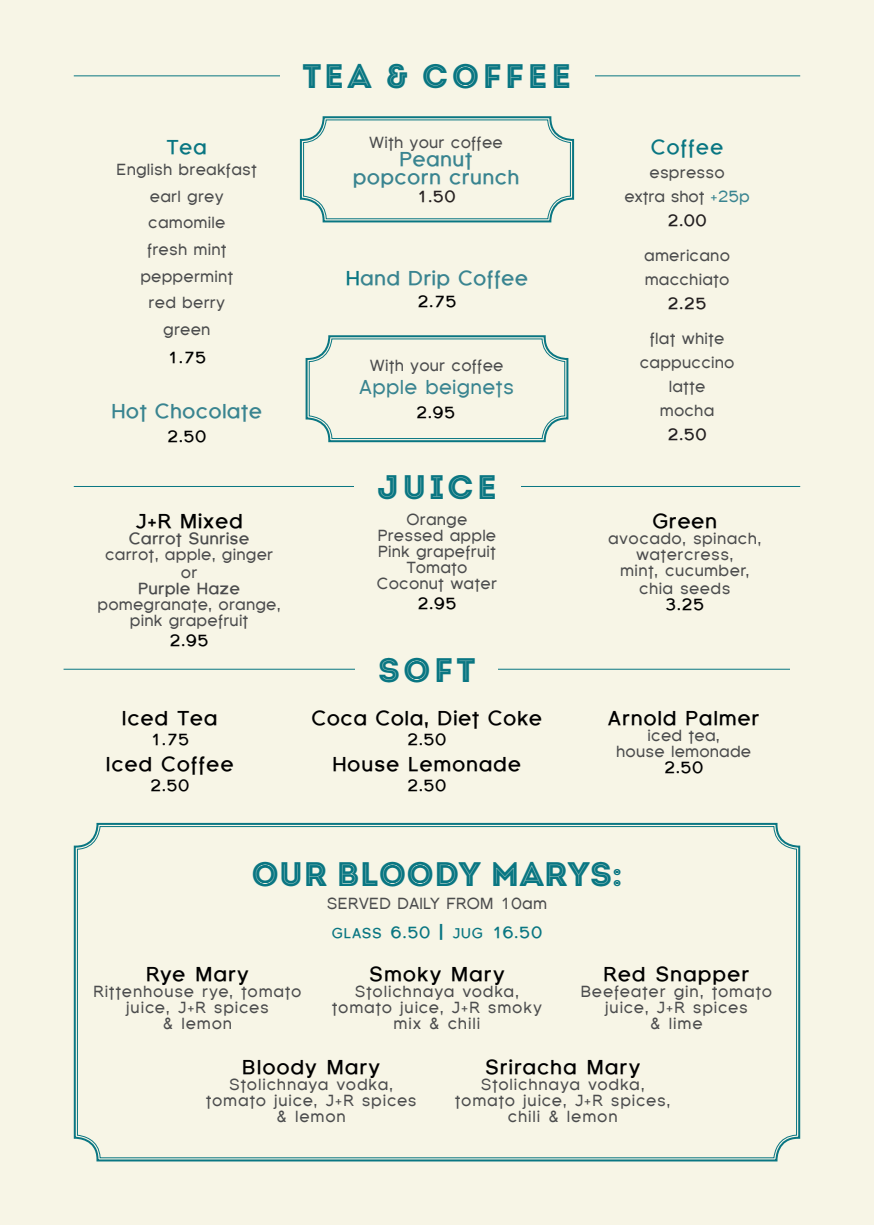
<style>
.page{position:relative;width:874px;height:1225px;background:#fff}
.page>*{position:absolute;margin:0;border:0;box-sizing:border-box;transform-origin:0 0}
.INLINE_header{font:34px "Intro Inline";letter-spacing:.09em;color:#097682}
.INLINE_header-2{font:34px "Intro Inline";color:#097682}
.item_style{font:700 20px "Florencesans";letter-spacing:.035em;color:#000}
.description_style{font:700 20px/18px "Florencesans";letter-spacing:.01em;color:#398490;text-align:center}
.price{font:700 20px "Florencesans";letter-spacing:.035em;color:#000}
.sub_item_style{font:20px "Florencesans";letter-spacing:.015em;color:#398490}
.item_style-2{font:700 20px "Florencesans";letter-spacing:.035em;color:#097682}
.price-2{font:16px/16px "Florencesans";letter-spacing:.05em;color:#4b4c4d;text-align:center}
.description_style-2{font:16px/23.8px "Florencesans";letter-spacing:.01em;color:#4b4c4d;text-align:center}
.price-3{font:16px/16px "Florencesans";letter-spacing:.01em;color:#4b4c4d;text-align:center}
.price-4{font:16px "Florencesans";letter-spacing:.03em;color:#4b4c4d}
.price-5{font:700 16px "Florencesans";letter-spacing:.025em;color:#000}
.description_style-3{font:16px/23.8px "Florencesans";letter-spacing:-.01em;color:#4b4c4d;text-align:center}
.description_style-4{font:700 16px "Florencesans";letter-spacing:.01em;color:#4b4c4d}
.sub_item_style-2{font:16px "Florencesans";letter-spacing:.015em;color:#4b4c4d}
.INLINE_header-3{font:700 16px "Florencesans";color:#097682}
.description_style-5{font:700 16px "Florencesans";color:#000}
.description_style-6{font:700 16px "Florencesans";color:#272121}
.s1{color:#097682}
.s2{color:#398490}
.s3{font-weight:700;color:#231f20}
.s4{font-weight:700;color:#000}
.s5{font-size:14px}
.s6{font-size:20px}
</style>
<div class="page">
<div style="left:0;top:0;width:873px;height:1225px;background:#f7f5e6"></div>
<hr style="left:74px;top:486px;width:725px;height:1px;background:#097682">
<div style="left:354px;top:474px;width:165px;height:25px;background:#f7f5e6"></div>
<hr style="left:63px;top:668px;width:726px;height:1px;background:#097682">
<div style="left:355px;top:656px;width:143px;height:26px;background:#f7f5e6"></div>
<svg style="left:73px;top:822px;width:727px;height:340px"></svg>
<hr style="left:74px;top:75px;width:725px;height:1px;background:#097682">
<div style="left:280px;top:62px;width:314px;height:26px;background:#f7f5e6"></div>
<svg style="left:299px;top:116px;width:275px;height:107px"></svg>
<div style="left:303px;top:120px;width:267px;height:99px;border:1px solid #097682;border-radius:23px"></div>
<svg style="left:305px;top:335px;width:264px;height:108px"></svg>
<div style="left:309px;top:338px;width:255px;height:101px;border:1px solid #097682;border-radius:23px"></div>
<p class="item_style-2" style="left:166px;top:136px;width:42px">Tea</p>
<p class="description_style-2" style="left:117px;top:158px;width:142px">English breakfast</p>
<p class="description_style-2" style="left:150px;top:184px;width:75px">earl grey</p>
<p class="description_style-2" style="left:148px;top:211px;width:78px">camomile</p>
<p class="description_style-2" style="left:147px;top:238px;width:81px">fresh mint</p>
<p class="description_style-2" style="left:140px;top:264px;width:94px">peppermint</p>
<p class="description_style-2" style="left:148px;top:291px;width:78px">red berry</p>
<p class="description_style-2" style="left:163px;top:317px;width:49px">green</p>
<p class="description_style-5" style="left:167px;top:348px;width:41px">1.75</p>
<p class="description_style" style="left:111px;top:402px;width:152px">Hot Chocolate</p>
<p class="price-5" style="left:167px;top:428px;width:41px">2.50</p>
<p class="item_style" style="left:135px;top:510px;width:109px">J+R Mixed</p>
<p class="description_style-4" style="left:129px;top:530px;width:122px">Carrot Sunrise</p>
<p class="description_style-2" style="left:105px;top:545px;width:170px;line-height:18px">carrot, apple, ginger or</p>
<p class="description_style-4" style="left:138px;top:580px;width:103px">Purple Haze</p>
<p class="description_style-2" style="left:97px;top:592px;width:185px">pomegranate, orange,</p>
<p class="description_style-2" style="left:130px;top:608px;width:120px">pink grapefruit</p>
<p class="price-5" style="left:169px;top:632px;width:41px">2.95</p>
<p class="item_style" style="left:122px;top:707px;width:97px">Iced Tea</p>
<p class="price-5" style="left:150px;top:730px;width:41px">1.75</p>
<p class="item_style" style="left:106px;top:753px;width:129px">Iced Coffee</p>
<p class="price-5" style="left:150px;top:776px;width:41px">2.50</p>
<p class="INLINE_header" style="left:302px;top:56px;width:270px">TEA &amp; COFFEE</p>
<p class="description_style-2" style="left:369px;top:131px;width:135px">With your coffee</p>
<p class="description_style" style="left:352px;top:150px;width:168px">Peanut<br>popcorn crunch</p>
<p class="description_style-6" style="left:416px;top:188px;width:41px">1.50</p>
<p class="description_style" style="left:346px;top:269px;width:184px"><span class="s1">H</span>and Drip Coffee</p>
<p class="description_style-5" style="left:417px;top:293px;width:41px">2.75</p>
<p class="description_style-2" style="left:370px;top:353px;width:135px">With your coffee</p>
<p class="sub_item_style" style="left:359px;top:377px;width:156px">Apple beignets</p>
<p class="price-5" style="left:416px;top:404px;width:41px">2.95</p>
<p class="INLINE_header" style="left:376px;top:467px;width:122px">JUICE</p>
<p class="price-3" style="left:377px;top:511px;width:122px">Orange<br>Pressed apple<br>Pink grapefruit<br>Tomato<br>Coconut water</p>
<p class="price-5" style="left:417px;top:594px;width:41px">2.95</p>
<p class="INLINE_header" style="left:378px;top:649px;width:99px">SOFT</p>
<p class="item_style" style="left:311px;top:707px;width:232px">Coca Cola, Diet Coke</p>
<p class="price-5" style="left:407px;top:730px;width:41px">2.50</p>
<p class="item_style" style="left:332px;top:753px;width:190px">House Lemonade</p>
<p class="price-5" style="left:407px;top:776px;width:41px">2.50</p>
<p class="item_style-2" style="left:650px;top:136px;width:74px">Coffee</p>
<p class="description_style-3" style="left:624px;top:161px;width:127px">espresso<br>extra shot <span class="s2">+25p<br></span><span class="s3">2.00</span></p>
<p class="description_style-2" style="left:644px;top:244px;width:87px">americano macchiato<br><span class="s3">2.25</span></p>
<p class="description_style-2" style="left:639px;top:327px;width:96px">flat white cappuccino latte mocha<br><span class="s3">2.50</span></p>
<p class="price" style="left:652px;top:510px;width:66px">Green</p>
<p class="price-4" style="left:608px;top:530px;width:155px">avocado, spinach,</p>
<p class="price-4" style="left:635px;top:546px;width:99px">watercress,</p>
<p class="price-4" style="left:620px;top:562px;width:131px">mint, cucumber,</p>
<p class="price-4" style="left:638px;top:580px;width:93px">chia seeds</p>
<p class="price-5" style="left:664px;top:596px;width:41px">3.25</p>
<p class="price" style="left:607px;top:707px;width:153px">Arnold Palmer</p>
<p class="price-3" style="left:616px;top:727px;width:136px">iced tea,<br>house lemonade<br><span class="s4">2.50</span></p>
<p class="INLINE_header-2" style="left:251px;top:854px;width:372px">OUR BLOODY MARYS:</p>
<p class="sub_item_style-2" style="left:327px;top:895px;width:221px">SERVED DAILY FROM 10am</p>
<p class="INLINE_header-3" style="left:331px;top:923px;width:212px"><span class="s5">GLASS</span> 6.50 <span class="s6">|</span> <span class="s5">JUG</span> 16.50</p>
<p class="item_style" style="left:146px;top:962px;width:104px">Rye Mary</p>
<p class="price-2" style="left:93px;top:983px;width:210px">Rittenhouse rye, tomato juice, J+R spices<br>&amp; lemon</p>
<p class="item_style" style="left:369px;top:962px;width:137px">Smoky Mary</p>
<p class="price-2" style="left:332px;top:983px;width:212px">Stolichnaya vodka, tomato juice, J+R smoky mix &amp; chili</p>
<p class="item_style" style="left:603px;top:962px;width:147px">Red Snapper</p>
<p class="price-2" style="left:580px;top:983px;width:193px">Beefeater gin, tomato juice, J+R spices<br>&amp; lime</p>
<p class="item_style" style="left:242px;top:1056px;width:139px">Bloody Mary</p>
<p class="price-2" style="left:206px;top:1076px;width:212px">Stolichnaya vodka, tomato juice, J+R spices &amp; lemon</p>
<p class="item_style" style="left:485px;top:1056px;width:157px">Sriracha Mary</p>
<p class="price-2" style="left:454px;top:1076px;width:217px">Stolichnaya vodka, tomato juice, J+R spices, chili &amp; lemon</p>
</div>
